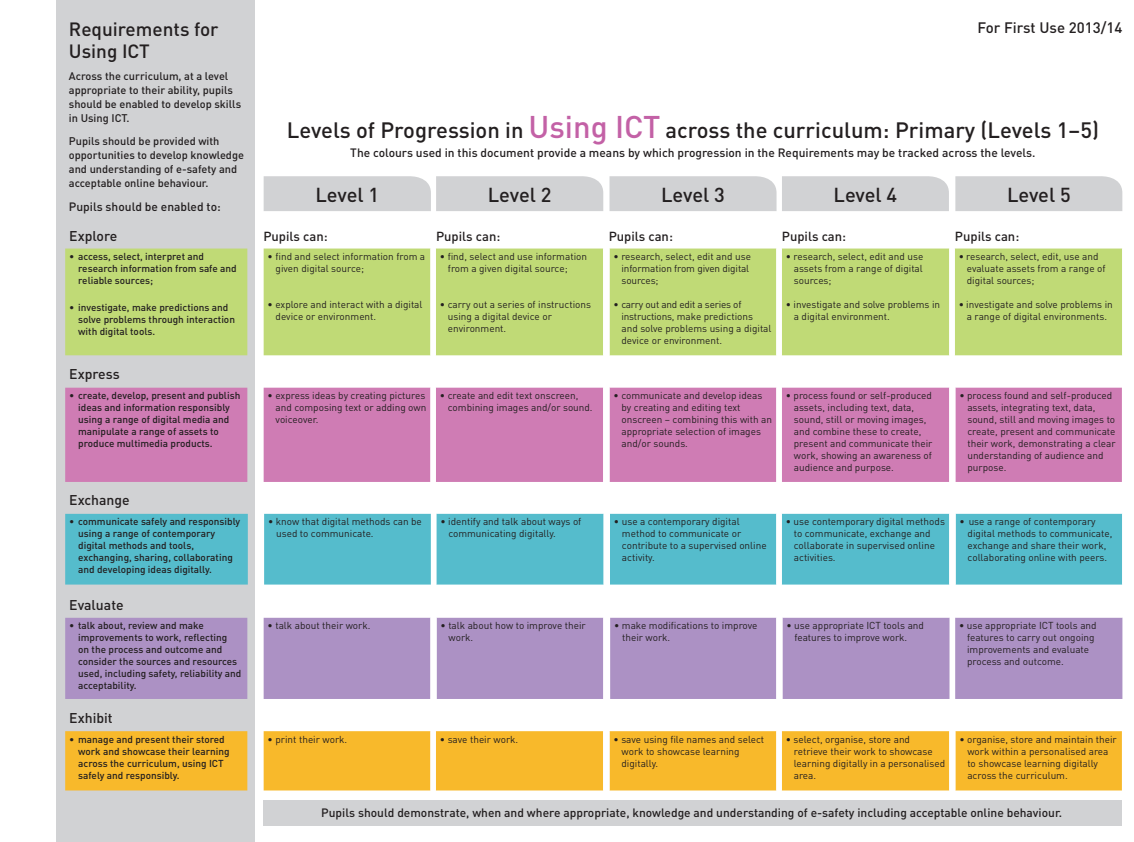
<style>
.page{position:relative;width:1134px;height:842px;background:#fff}
.page>*{position:absolute;margin:0;border:0;box-sizing:border-box;transform-origin:0 0}
.t1{font:500 22px "DIN Pro";color:#231f20}
.t2{font:500 20px "DIN Pro";letter-spacing:-.005em;color:#231f20}
.t3{font:500 19px "DIN Pro";color:#231f20}
.t4{font:500 15px "DIN Pro";color:#231f20}
.bullet_for_list{font:500 14px "DIN Pro";color:#231f20}
.t5{font:500 13px "DIN Pro";color:#231f20}
.t6{font:500 12px "DIN Pro";color:#231f20}
.t7{font:500 11px/14px "DIN Pro";color:#231f20}
._1{font:10px/12px "DIN Pro";color:#231f20}
.bullets_in_tables{font:500 10px/12px "DIN Pro";color:#231f20}
.DINPRO_8_5_BULLET{font:10px/12px "DIN Pro";color:#231f20}
.bullets_in_tables-2{font:10px/12px "DIN Pro";color:#231f20}
.s1{font-weight:400}
.s2{font-size:31px;color:#c361a6}
</style>
<div class="page">
<div style="left:57px;top:0;width:198px;height:842px;background:#d1d2d4"></div>
<div style="left:264px;top:176px;width:339px;height:35px;background:#d1d2d4"></div>
<div style="left:264px;top:800px;width:858px;height:25px;background:#d1d2d4"></div>
<div style="left:609px;top:176px;width:167px;height:35px;background:#d1d2d4"></div>
<div style="left:782px;top:176px;width:167px;height:35px;background:#d1d2d4"></div>
<div style="left:955px;top:176px;width:167px;height:35px;background:#d1d2d4"></div>
<div style="left:65px;top:249px;width:365px;height:106px;background:#c0da76"></div>
<div style="left:430px;top:249px;width:692px;height:106px;background:#c0da76"></div>
<div style="left:65px;top:388px;width:365px;height:94px;background:#cf7cb4"></div>
<div style="left:430px;top:388px;width:692px;height:94px;background:#cf7cb4"></div>
<svg style="left:65px;top:514px;width:366px;height:71px;background:#5dbecd"></svg>
<div style="left:436px;top:514px;width:686px;height:71px;background:#55bccc"></div>
<div style="left:65px;top:618px;width:365px;height:81px;background:#ac91c4"></div>
<div style="left:430px;top:618px;width:693px;height:81px;background:#ac91c4"></div>
<svg style="left:65px;top:731px;width:365px;height:59px;background:#f7bb34"></svg>
<div style="left:430px;top:731px;width:692px;height:59px;background:#f8b92b"></div>
<p class="t3" style="left:69px;top:16px;width:151px">Requirements for</p>
<p class="t3" style="left:69px;top:38px;width:82px">Using ICT</p>
<p class="t7" style="left:69px;top:69px;width:174px">Across the curriculum, at a level appropriate to their ability, pupils should be enabled to develop skills in Using ICT.</p>
<p class="t7" style="left:69px;top:133px;width:177px">Pupils should be provided with opportunities to develop knowledge and understanding of e-safety and acceptable online behaviour.</p>
<p class="t6" style="left:69px;top:198px;width:153px">Pupils should be enabled to:</p>
<p class="bullet_for_list" style="left:69px;top:226px;width:50px">Explore</p>
<p class="bullets_in_tables" style="left:78px;top:250px;width:160px;text-indent:-9px"><span class="s1">•</span> access, select, interpret and research information from safe and reliable sources;</p>
<p class="bullets_in_tables" style="left:78px;top:301px;width:158px;text-indent:-9px"><span class="s1">•</span> investigate, make predictions and solve problems through interaction with digital tools.</p>
<p class="t4" style="left:978px;top:18px;width:146px">For First Use 2013/14</p>
<p class="t1" style="left:287px;top:115px;width:814px">Levels of Progression in <span class="s2">Using ICT</span> across the curriculum: Primary (Levels 1–5)</p>
<p class="t6" style="left:350px;top:145px;width:687px">The colours used in this document provide a means by which progression in the Requirements may be tracked across the levels.</p>
<p class="t2" style="left:315px;top:182px;width:65px">Level 1</p>
<p class="t2" style="left:488px;top:182px;width:65px">Level 2</p>
<p class="t2" style="left:661px;top:182px;width:65px">Level 3</p>
<p class="t2" style="left:833px;top:182px;width:65px">Level 4</p>
<p class="t2" style="left:1007px;top:182px;width:65px">Level 5</p>
<p class="t5" style="left:263px;top:227px;width:66px">Pupils can:</p>
<p class="t5" style="left:436px;top:227px;width:66px">Pupils can:</p>
<p class="t5" style="left:609px;top:227px;width:66px">Pupils can:</p>
<p class="t5" style="left:782px;top:227px;width:66px">Pupils can:</p>
<p class="t5" style="left:955px;top:227px;width:66px">Pupils can:</p>
<p class="bullets_in_tables-2" style="left:276px;top:250px;width:151px;text-indent:-8px">• find and select information from a given digital source;</p>
<p class="bullets_in_tables-2" style="left:276px;top:298px;width:148px;text-indent:-8px">• explore and interact with a digital device or environment.</p>
<p class="DINPRO_8_5_BULLET" style="left:448px;top:250px;width:141px;text-indent:-8px">• find, select and use information from a given digital source;</p>
<p class="DINPRO_8_5_BULLET" style="left:448px;top:298px;width:145px;text-indent:-8px">• carry out a series of instructions using a digital device or environment.</p>
<p class="DINPRO_8_5_BULLET" style="left:621px;top:250px;width:131px;text-indent:-8px">• research, select, edit and use information from given digital sources;</p>
<p class="DINPRO_8_5_BULLET" style="left:621px;top:298px;width:151px;text-indent:-8px">• carry out and edit a series of instructions, make predictions and solve problems using a digital device or environment.</p>
<p class="DINPRO_8_5_BULLET" style="left:794px;top:250px;width:131px;text-align:justify;text-indent:-8px">• research, select, edit and use assets from a range of digital sources;</p>
<p class="DINPRO_8_5_BULLET" style="left:794px;top:298px;width:148px;text-indent:-8px">• investigate and solve problems in a digital environment.</p>
<p class="bullets_in_tables-2" style="left:967px;top:250px;width:140px;text-indent:-8px">• research, select, edit, use and evaluate assets from a range of digital sources;</p>
<p class="bullets_in_tables-2" style="left:959px;top:298px;width:155px;text-align:center">• investigate and solve problems in a range of digital environments.</p>
<p class="bullet_for_list" style="left:69px;top:365px;width:52px">Express</p>
<p class="bullets_in_tables" style="left:78px;top:389px;width:164px;text-indent:-9px"><span class="s1">•</span> create, develop, present and publish ideas and information responsibly using a range of digital media and manipulate a range of assets to produce multimedia products.</p>
<p class="DINPRO_8_5_BULLET" style="left:276px;top:389px;width:152px;text-align:justify;text-indent:-8px">• express ideas by creating pictures and composing text or adding own voiceover.</p>
<p class="DINPRO_8_5_BULLET" style="left:448px;top:389px;width:146px;text-indent:-8px">• create and edit text onscreen, combining images and/or sound.</p>
<p class="_1" style="left:621px;top:389px;width:152px;text-indent:-8px">• communicate and develop ideas by creating and editing text onscreen – combining this with an appropriate selection of images and/or sounds.</p>
<p class="_1" style="left:794px;top:389px;width:140px;text-indent:-8px">• process found or self-produced assets, including text, data, sound, still or moving images, and combine these to create, present and communicate their work, showing an awareness of audience and purpose.</p>
<p class="_1" style="left:967px;top:389px;width:150px;text-indent:-8px">• process found and self-produced assets, integrating text, data, sound, still and moving images to create, present and communicate their work, demonstrating a clear understanding of audience and purpose.</p>
<p class="bullet_for_list" style="left:69px;top:491px;width:62px">Exchange</p>
<p class="bullets_in_tables" style="left:78px;top:515px;width:164px;text-indent:-9px"><span class="s1">•</span> communicate safely and responsibly using a range of contemporary digital methods and tools, exchanging, sharing, collaborating and developing ideas digitally.</p>
<p class="_1" style="left:276px;top:515px;width:147px;text-indent:-8px">• know that digital methods can be used to communicate.</p>
<p class="_1" style="left:448px;top:515px;width:135px;text-indent:-8px">• identify and talk about ways of communicating digitally.</p>
<p class="_1" style="left:622px;top:515px;width:146px;text-indent:-8px">• use a contemporary digital method to communicate or contribute to a supervised online activity.</p>
<p class="DINPRO_8_5_BULLET" style="left:794px;top:515px;width:153px;text-indent:-8px">• use contemporary digital methods to communicate, exchange and collaborate in supervised online activities.</p>
<p class="_1" style="left:968px;top:515px;width:146px;text-indent:-8px">• use a range of contemporary digital methods to communicate, exchange and share their work, collaborating online with peers.</p>
<p class="bullet_for_list" style="left:69px;top:595px;width:56px">Evaluate</p>
<p class="bullets_in_tables" style="left:78px;top:619px;width:165px;text-indent:-9px"><span class="s1">•</span> talk about, review and make improvements to work, reflecting<br>on the process and outcome and consider the sources and resources used, including safety, reliability and acceptability.</p>
<p class="_1" style="left:268px;top:619px;width:104px">• talk about their work.</p>
<p class="_1" style="left:449px;top:619px;width:139px;text-indent:-8px">• talk about how to improve their work.</p>
<p class="_1" style="left:622px;top:619px;width:137px;text-indent:-8px">• make modifications to improve their work.</p>
<p class="_1" style="left:794px;top:619px;width:131px;text-indent:-8px">• use appropriate ICT tools and features to improve work.</p>
<p class="_1" style="left:967px;top:619px;width:131px;text-indent:-8px">• use appropriate ICT tools and features to carry out ongoing improvements and evaluate process and outcome.</p>
<p class="bullet_for_list" style="left:69px;top:708px;width:45px">Exhibit</p>
<p class="bullets_in_tables" style="left:78px;top:733px;width:153px;text-indent:-9px"><span class="s1">•</span> manage and present their stored work and showcase their learning across the curriculum, using ICT safely and responsibly.</p>
<p class="DINPRO_8_5_BULLET" style="left:268px;top:733px;width:81px">• print their work.</p>
<p class="_1" style="left:440px;top:733px;width:80px">• save their work.</p>
<p class="_1" style="left:621px;top:733px;width:144px;text-indent:-8px">• save using file names and select work to showcase learning digitally.</p>
<p class="_1" style="left:794px;top:733px;width:153px;text-indent:-8px">• select, organise, store and retrieve their work to showcase learning digitally in a personalised area.</p>
<p class="_1" style="left:967px;top:733px;width:151px;text-indent:-8px">• organise, store and maintain their work within a personalised area to showcase learning digitally across the curriculum.</p>
<p class="t6" style="left:321px;top:805px;width:742px">Pupils should demonstrate, when and where appropriate, knowledge and understanding of e-safety including acceptable online behaviour.</p>
</div>
